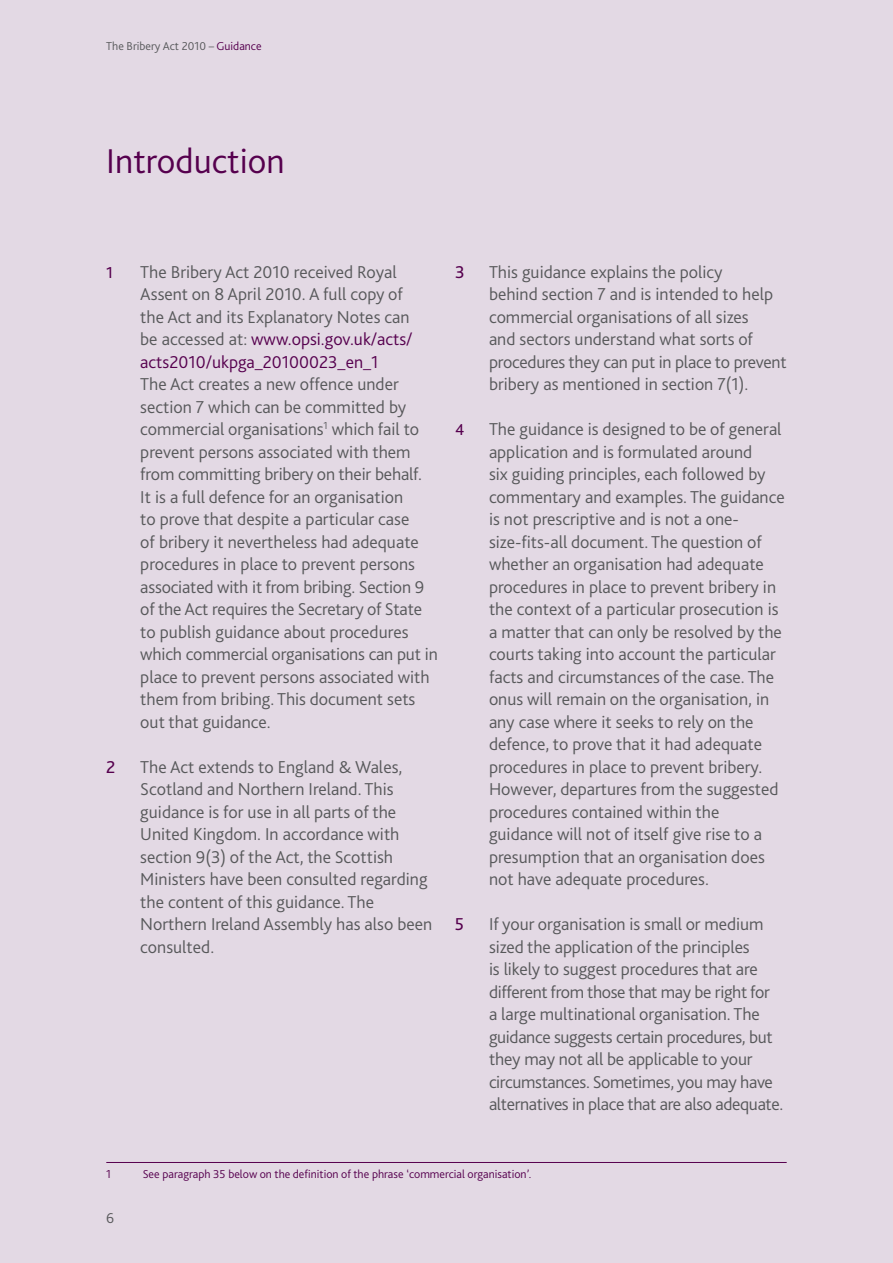
<style>
.page{position:relative;width:893px;height:1263px;background:#e3d9e4}
.page>*{position:absolute;margin:0;border:0;box-sizing:border-box;transform-origin:0 0}
.Header_1{font:300 36px "Bliss 2";color:#56004e}
.t1{font:300 18px/22.5px "Bliss 2";color:#57585a}
.t2{font:18px "Bliss 2";color:#56004e}
.t3{font:16.5px "Bliss 2";color:#56004e}
.t4{font:300 15px "Bliss 2";color:#57585a}
.t5{font:300 12px "Bliss 2";color:#56004e}
.t6{font:300 12px "Bliss 2";color:#57585a}
.s1{color:#56004e}
</style>
<div class="page">
<hr style="left:106px;top:1162px;width:681px;height:1px;background:#56004e">
<p class="t6" style="left:106px;top:39px;width:157px">The Bribery Act 2010 – <span class="s1">Guidance</span></p>
<p class="Header_1" style="left:106px;top:138px;width:180px">Introduction</p>
<p class="t3" style="left:106px;top:262px;width:8px">1</p>
<p class="t1" style="left:140px;top:260px;width:274px">The Bribery Act 2010 received Royal Assent on 8 April 2010. A full copy of the Act and its Explanatory Notes can be accessed at: <span class="s1">www.opsi.gov.uk/acts/ acts2010/ukpga_20100023_en_1</span></p>
<p class="t1" style="left:140px;top:372px;width:299px">The Act creates a new offence under section 7 which can be committed by commercial organisations<sup>1</sup> which fail to prevent persons associated with them from committing bribery on their behalf.<br>It is a full defence for an organisation<br>to prove that despite a particular case<br>of bribery it nevertheless had adequate procedures in place to prevent persons associated with it from bribing. Section 9 of the Act requires the Secretary of State to publish guidance about procedures which commercial organisations can put in place to prevent persons associated with them from bribing. This document sets out that guidance.</p>
<p class="t2" style="left:106px;top:755px;width:11px">2</p>
<p class="t1" style="left:140px;top:755px;width:293px">The Act extends to England &amp; Wales, Scotland and Northern Ireland. This guidance is for use in all parts of the United Kingdom. In accordance with section 9(3) of the Act, the Scottish Ministers have been consulted regarding the content of this guidance. The Northern Ireland Assembly has also been consulted.</p>
<p class="t2" style="left:455px;top:260px;width:11px">3</p>
<p class="t1" style="left:489px;top:260px;width:299px">This guidance explains the policy<br>behind section 7 and is intended to help commercial organisations of all sizes<br>and sectors understand what sorts of procedures they can put in place to prevent bribery as mentioned in section 7(1).</p>
<p class="t3" style="left:455px;top:419px;width:11px">4</p>
<p class="t1" style="left:489px;top:417px;width:297px">The guidance is designed to be of general application and is formulated around<br>six guiding principles, each followed by commentary and examples. The guidance is not prescriptive and is not a one&shy;size-fits-all document. The question of whether an organisation had adequate procedures in place to prevent bribery in the context of a particular prosecution is a matter that can only be resolved by the courts taking into account the particular facts and circumstances of the case. The onus will remain on the organisation, in any case where it seeks to rely on the defence, to prove that it had adequate procedures in place to prevent bribery.<br>However, departures from the suggested procedures contained within the guidance will not of itself give rise to a presumption that an organisation does not have adequate procedures.</p>
<p class="t2" style="left:455px;top:913px;width:11px">5</p>
<p class="t1" style="left:489px;top:912px;width:296px">If your organisation is small or medium sized the application of the principles<br>is likely to suggest procedures that are different from those that may be right for<br>a large multinational organisation. The guidance suggests certain procedures, but they may not all be applicable to your circumstances. Sometimes, you may have alternatives in place that are also adequate.</p>
<p class="t5" style="left:106px;top:1166px;width:6px">1</p>
<p class="t5" style="left:143px;top:1166px;width:390px">See paragraph 35 below on the definition of the phrase ‘commercial organisation’.</p>
<p class="t4" style="left:106px;top:1209px;width:10px">6</p>
</div>
